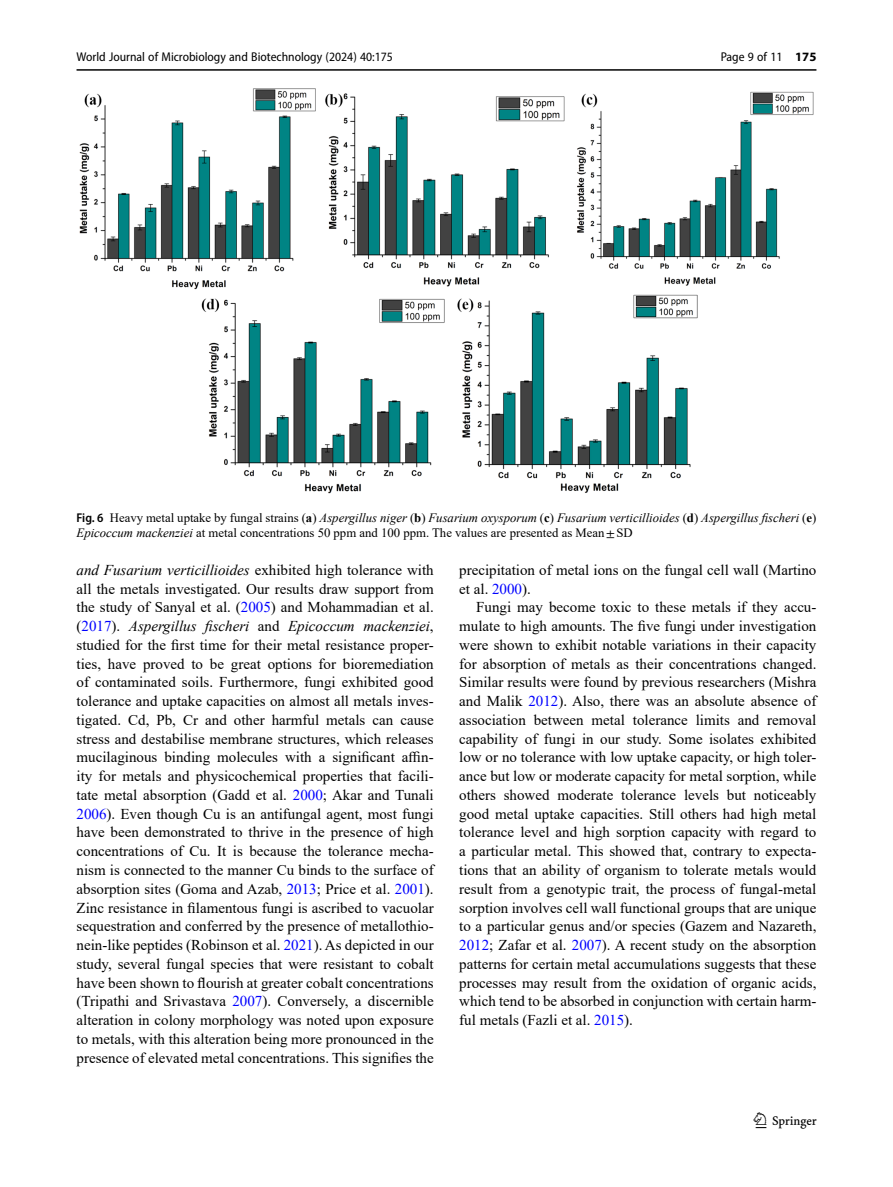
<style>
.page{position:relative;width:893px;height:1187px;background:#fff}
.page>*{position:absolute;margin:0;border:0;box-sizing:border-box;transform-origin:0 0}
.t1{font:22.5px "Springnew";color:#000}
.Body_Text_Indent{font:15px/18.8px "Times New Roman";color:#000;text-align:justify}
.Figure_Caption{font:12.75px/15px "Times New Roman";color:#000}
.t2{font:semi-condensed 12.75px "Myriad Pro";color:#000}
.s1{font-weight:700;font-stretch:normal}
.s2{font-family:"Myriad Pro";font-weight:600;font-stretch:semi-condensed}
.s3{font-weight:700}
.s4{font-style:italic}
.s5{font-family:"STIX"}
.s6{color:#00f}
</style>
<div class="page">
<hr style="left:77px;top:69px;width:739px;height:2px;background:#000">
<img style="left:79px;top:88px;width:735px;height:406px">
<p class="t2" style="left:77px;top:49px;width:318px">World Journal of Microbiology and Biotechnology (2024) 40:175</p>
<p class="t2" style="left:721px;top:49px;width:97px">Page 9 of 11 <span class="s1">175</span></p>
<p class="Figure_Caption" style="left:77px;top:509px;width:741px"><span class="s2">Fig. 6</span> Heavy metal uptake by fungal strains (<span class="s3">a</span>) <span class="s4">Aspergillus niger</span> (<span class="s3">b</span>) <span class="s4">Fusarium oxysporum</span> (<span class="s3">c</span>) <span class="s4">Fusarium verticillioides</span> (<span class="s3">d</span>) <span class="s4">Aspergillus fischeri</span> (<span class="s3">e</span>)<br><span class="s4">Epicoccum mackenziei</span> at metal concentrations 50 ppm and 100 ppm. The values are presented as Mean<span class="s5">±</span>SD</p>
<p class="Body_Text_Indent" style="left:77px;top:560px;width:359px"><span class="s4">and Fusarium verticillioides</span> exhibited high tolerance with all the metals investigated. Our results draw support from the study of Sanyal et al. (<span class="s6">2005</span>) and Mohammadian et al. (<span class="s6">2017</span>). <span class="s4">Aspergillus fischeri</span> and <span class="s4">Epicoccum mackenziei</span>, studied for the first time for their metal resistance proper&shy;ties, have proved to be great options for bioremediation of contaminated soils. Furthermore, fungi exhibited good tolerance and uptake capacities on almost all metals inves&shy;tigated. Cd, Pb, Cr and other harmful metals can cause stress and destabilise membrane structures, which releases mucilaginous binding molecules with a significant affin&shy;ity for metals and physicochemical properties that facili&shy;tate metal absorption (Gadd et al. <span class="s6">2000</span>; Akar and Tunali <span class="s6">2006</span>). Even though Cu is an antifungal agent, most fungi have been demonstrated to thrive in the presence of high concentrations of Cu. It is because the tolerance mecha&shy;nism is connected to the manner Cu binds to the surface of absorption sites (Goma and Azab, <span class="s6">2013</span>; Price et al. <span class="s6">2001</span>).<br>Zinc resistance in filamentous fungi is ascribed to vacuolar sequestration and conferred by the presence of metallothio&shy;nein-like peptides (Robinson et al. <span class="s6">2021</span>). As depicted in our study, several fungal species that were resistant to cobalt have been shown to flourish at greater cobalt concentrations (Tripathi and Srivastava <span class="s6">2007</span>). Conversely, a discernible alteration in colony morphology was noted upon exposure to metals, with this alteration being more pronounced in the presence of elevated metal concentrations. This signifies the</p>
<p class="Body_Text_Indent" style="left:459px;top:560px;width:359px">precipitation of metal ions on the fungal cell wall (Martino et al. <span class="s6">2000</span>).</p>
<p class="Body_Text_Indent" style="left:459px;top:597px;width:359px;text-indent:17px">Fungi may become toxic to these metals if they accu&shy;mulate to high amounts. The five fungi under investigation were shown to exhibit notable variations in their capacity for absorption of metals as their concentrations changed.<br>Similar results were found by previous researchers (Mishra and Malik <span class="s6">2012</span>). Also, there was an absolute absence of association between metal tolerance limits and removal capability of fungi in our study. Some isolates exhibited low or no tolerance with low uptake capacity, or high toler&shy;ance but low or moderate capacity for metal sorption, while others showed moderate tolerance levels but noticeably good metal uptake capacities. Still others had high metal tolerance level and high sorption capacity with regard to a particular metal. This showed that, contrary to expecta&shy;tions that an ability of organism to tolerate metals would result from a genotypic trait, the process of fungal-metal sorption involves cell wall functional groups that are unique to a particular genus and/or species (Gazem and Nazareth, <span class="s6">2012</span>; Zafar et al. <span class="s6">2007</span>). A recent study on the absorption patterns for certain metal accumulations suggests that these processes may result from the oxidation of organic acids, which tend to be absorbed in conjunction with certain harm&shy;ful metals (Fazli et al. <span class="s6">2015</span>).</p>
<h1 class="t1" style="left:756px;top:1107px;width:63px">1 3</h1>
</div>
